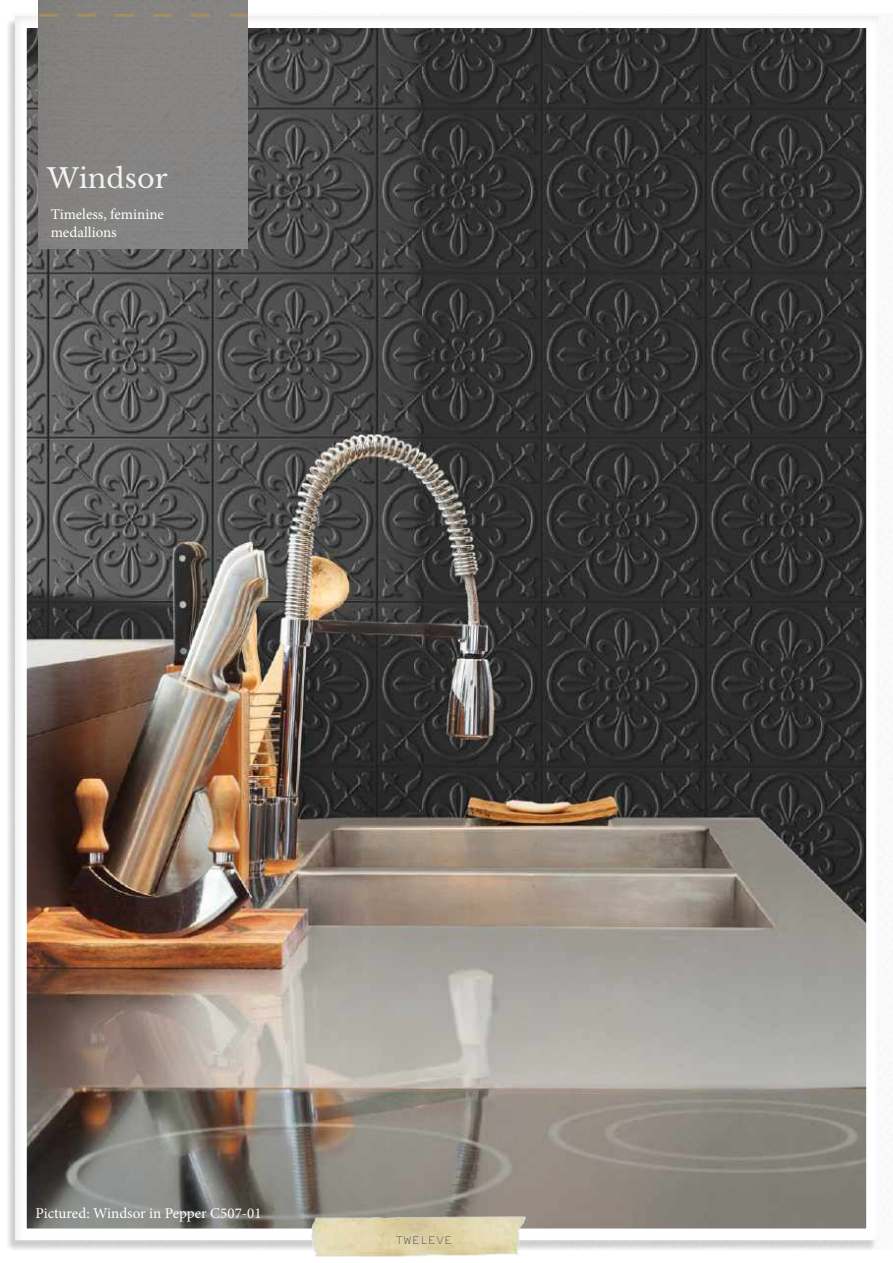
<style>
.page{position:relative;width:893px;height:1263px;background:#fff}
.page>*{position:absolute;margin:0;border:0;box-sizing:border-box;transform-origin:0 0}
.t1{font:27px "Libre Baskerville";color:#fff}
.t2{font:15px/18px "Minion Pro";color:#fff}
.t3{font:13.5px "Not Courier Sans";color:#57585a}
</style>
<div class="page">
<div style="left:14px;top:14px;width:866px;height:1227px;background:#231f20;opacity:.1"></div>
<div style="left:39px;top:0;width:209px;height:249px;background:#858482"></div>
<svg style="left:39px;top:14px;width:209px;height:3px"></svg>
<img style="left:310px;top:1215px;width:216px;height:42px">
<h1 class="t1" style="left:47px;top:162px;width:122px">Windsor</h1>
<p class="t2" style="left:51px;top:205px;width:115px">Timeless, feminine medallions</p>
<p class="t2" style="left:35px;top:1204px;width:228px">Pictured: Windsor in Pepper C507-01</p>
<p class="t3" style="left:395px;top:1231px;width:58px">TWELEVE</p>
</div>
